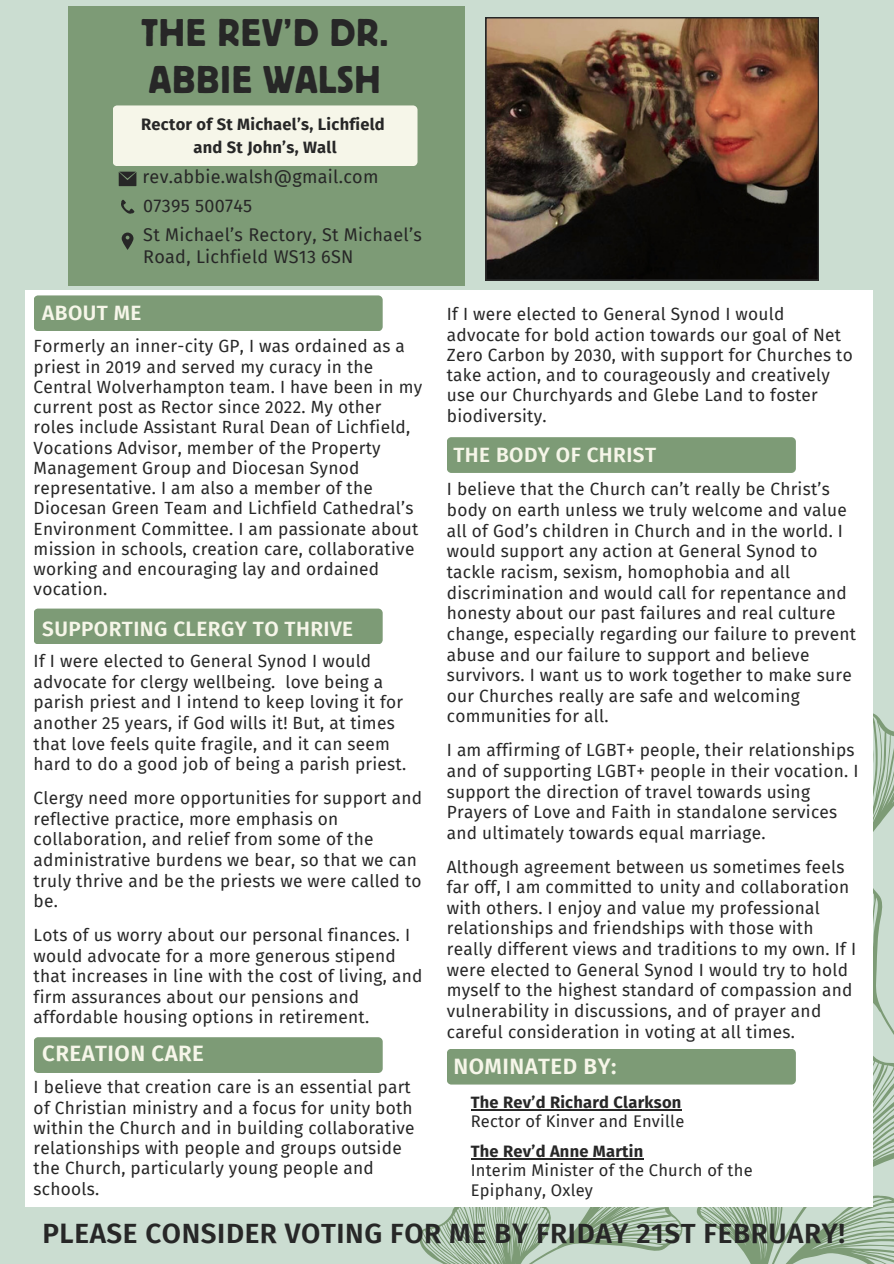
<style>
.page{position:relative;width:894px;height:1264px;background:#fff}
.page>*{position:absolute;margin:0;border:0;box-sizing:border-box;transform-origin:0 0}
.t1{font:40.2px/47.2px "Bloc";letter-spacing:.02em;color:#272727}
.t2{font:600 27.9px "Fira Sans";letter-spacing:.02em;color:#272727}
.t3{font:600 22.2px "Fira Sans";letter-spacing:.02em;color:#f6f6e9}
.t4{font:600 20.7px "Fira Sans";letter-spacing:.02em;color:#f6f6e9}
.t5{font:18px/21.3px "Fira Sans";letter-spacing:.015em;color:#272727}
.t6{font:17.25px/20.7px "Fira Sans";letter-spacing:.015em;color:#272727}
.t7{font:700 16.5px/22.5px "Fira Sans";letter-spacing:.015em;color:#272727;text-align:center}
.t8{font:16.5px/19.4px "Fira Sans";letter-spacing:.015em;color:#272727}
</style>
<div class="page">
<div style="left:0;top:0;width:893px;height:1263px;background:#cbddd1"></div>
<svg style="left:410px;top:1206px;width:245px;height:57px"></svg>
<svg style="left:655px;top:1099px;width:238px;height:164px"></svg>
<svg style="left:872px;top:693px;width:21px;height:406px"></svg>
<div style="left:26px;top:290px;width:846px;height:916px;background:#fff"></div>
<div style="left:34px;top:295px;width:348px;height:36px;background:#7d9b76;border-radius:4px"></div>
<img style="left:485px;top:17px;width:333px;height:263px">
<div style="left:446px;top:1048px;width:349px;height:36px;background:#7d9b76;border-radius:4px"></div>
<div style="left:34px;top:608px;width:348px;height:36px;background:#7d9b76;border-radius:4px"></div>
<div style="left:34px;top:1037px;width:348px;height:35px;background:#7d9b76;border-radius:4px"></div>
<div style="left:446px;top:437px;width:349px;height:36px;background:#7d9b76;border-radius:4px"></div>
<div style="left:68px;top:6px;width:396px;height:279px;background:#7d9b76"></div>
<div style="left:113px;top:105px;width:304px;height:61px;background:#f6f6e9;border-radius:4px"></div>
<svg style="left:119px;top:172px;width:17px;height:14px"></svg>
<svg style="left:121px;top:199px;width:14px;height:15px"></svg>
<svg style="left:122px;top:232px;width:11px;height:17px"></svg>
<hr style="left:470px;top:1109px;width:211px;height:1px;background:#272727">
<hr style="left:470px;top:1158px;width:173px;height:1px;background:#272727">
<p class="t1" style="left:142px;top:9px;width:248px">THE REV’D DR.<br>ABBIE WALSH</p>
<p class="t7" style="left:141px;top:113px;width:245px">Rector of St Michael’s, Lichfield and St John’s, Wall</p>
<p class="t5" style="left:142px;top:166px;width:237px">rev.abbie.walsh@gmail.com</p>
<p class="t5" style="left:143px;top:195px;width:110px">07395 500745</p>
<p class="t5" style="left:143px;top:224px;width:280px">St Michael’s Rectory, St Michael’s<br>Road, Lichfield WS13 6SN</p>
<p class="t4" style="left:42px;top:301px;width:101px">ABOUT ME</p>
<h3 class="t6" style="left:34px;top:336px;width:390px;line-height:20.2px">Formerly an inner-city GP, I was ordained as a priest in 2019 and served my curacy in the Central Wolverhampton team. I have been in my current post as Rector since 2022. My other roles include Assistant Rural Dean of Lichfield, Vocations Advisor, member of the Property Management Group and Diocesan Synod representative. I am also a member of the Diocesan Green Team and Lichfield Cathedral’s Environment Committee. I am passionate about mission in schools, creation care, collaborative working and encouraging lay and ordained vocation.</h3>
<p class="t4" style="left:42px;top:616px;width:312px">SUPPORTING CLERGY TO THRIVE</p>
<h1 class="t6" style="left:34px;top:651px;width:374px">If I were elected to General Synod I would advocate for clergy wellbeing. love being a parish priest and I intend to keep loving it for another 25 years, if God wills it! But, at times that love feels quite fragile, and it can seem hard to do a good job of being a parish priest.</h1>
<h4 class="t6" style="left:34px;top:787px;width:390px">Clergy need more opportunities for support and reflective practice, more emphasis on collaboration, and relief from some of the administrative burdens we bear, so that we can truly thrive and be the priests we were called to be.</h4>
<p class="t6" style="left:34px;top:924px;width:390px">Lots of us worry about our personal finances. I would advocate for a more generous stipend that increases in line with the cost of living, and firm assurances about our pensions and affordable housing options in retirement.</p>
<p class="t3" style="left:42px;top:1040px;width:163px">CREATION CARE</p>
<h3 class="t6" style="left:34px;top:1077px;width:382px;line-height:20.2px">I believe that creation care is an essential part of Christian ministry and a focus for unity both within the Church and in building collaborative relationships with people and groups outside the Church, particularly young people and schools.</h3>
<h3 class="t6" style="left:446px;top:304px;width:407px;line-height:20.2px">If I were elected to General Synod I would advocate for bold action towards our goal of Net Zero Carbon by 2030, with support for Churches to take action, and to courageously and creatively use our Churchyards and Glebe Land to foster biodiversity.</h3>
<p class="t4" style="left:453px;top:442px;width:204px">THE BODY OF CHRIST</p>
<p class="t6" style="left:446px;top:479px;width:410px">I believe that the Church can’t really be Christ’s body on earth unless we truly welcome and value all of God’s children in Church and in the world. I would support any action at General Synod to tackle racism, sexism, homophobia and all discrimination and would call for repentance and honesty about our past failures and real culture change, especially regarding our failure to prevent abuse and our failure to support and believe survivors. I want us to work together to make sure our Churches really are safe and welcoming communities for all.</p>
<p class="t6" style="left:446px;top:740px;width:413px">I am affirming of LGBT+ people, their relationships and of supporting LGBT+ people in their vocation. I support the direction of travel towards using Prayers of Love and Faith in standalone services and ultimately towards equal marriage.</p>
<p class="t6" style="left:446px;top:856px;width:410px">Although agreement between us sometimes feels far off, I am committed to unity and collaboration with others. I enjoy and value my professional relationships and friendships with those with really different views and traditions to my own. If I were elected to General Synod I would try to hold myself to the highest standard of compassion and vulnerability in discussions, and of prayer and careful consideration in voting at all times.</p>
<h3 class="t3" style="left:453px;top:1053px;width:164px">NOMINATED BY:</h3>
<h3 class="t7" style="left:470px;top:1090px;width:212px">The Rev’d Richard Clarkson</h3>
<p class="t8" style="left:470px;top:1111px;width:215px">Rector of Kinver and Enville</p>
<p class="t7" style="left:470px;top:1140px;width:174px">The Rev’d Anne Martin</p>
<p class="t8" style="left:470px;top:1161px;width:283px">Interim Minister of the Church of the<br>Epiphany, Oxley</p>
<p class="t2" style="left:42px;top:1216px;width:804px">PLEASE CONSIDER VOTING FOR ME BY FRIDAY 21ST FEBRUARY!</p>
</div>
